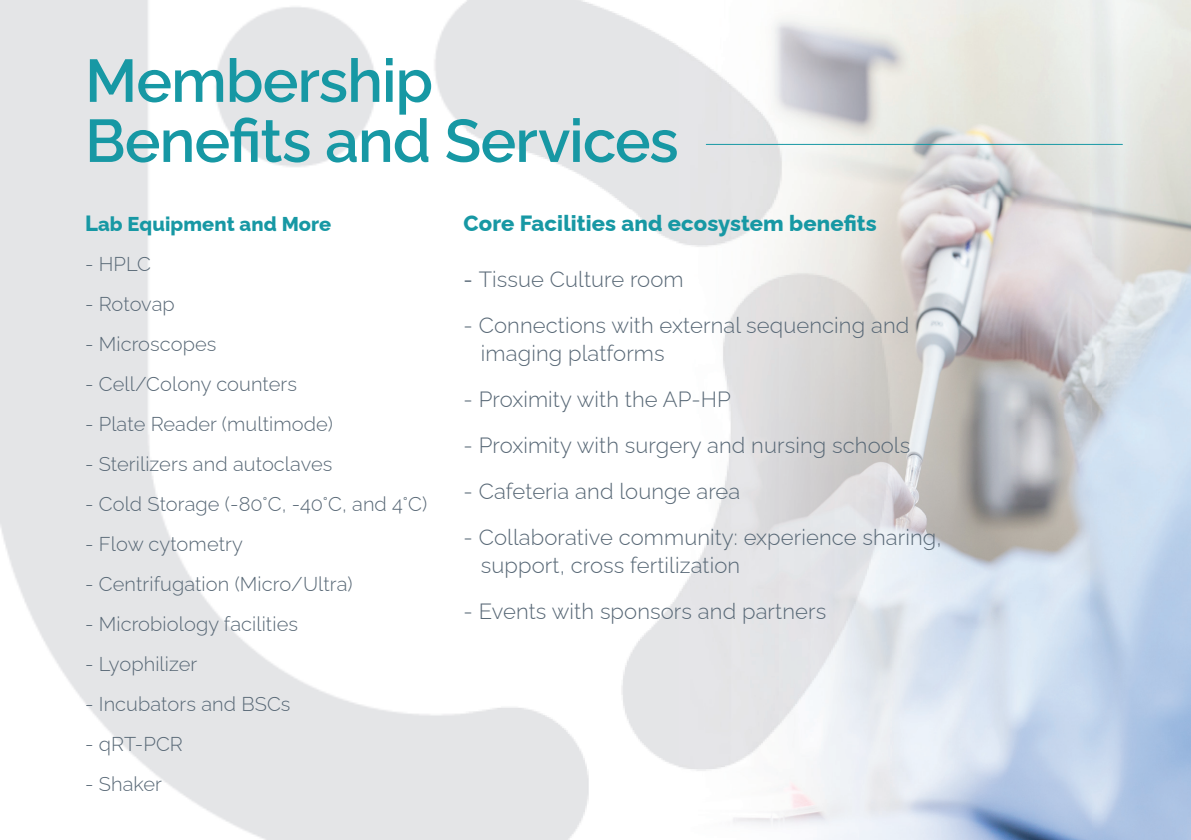
<style>
.page{position:relative;width:1191px;height:840px;background:#fff}
.page>*{position:absolute;margin:0;border:0;box-sizing:border-box;transform-origin:0 0}
.t1{font:600 60px/60px "Raleway";letter-spacing:-.015em;color:#1798a4}
.t2{font:300 22px/28px "Raleway";letter-spacing:.005em;color:#586876}
.t3{font:800 22px "Raleway";letter-spacing:.005em;color:#1798a4}
.t4{font:300 20px "Raleway";letter-spacing:.005em;color:#586876}
.t5{font:800 20px "Raleway";letter-spacing:.005em;color:#1798a4}
.s1{font-size:22px}
.s2{font-weight:400}
</style>
<div class="page">
<img style="left:0;top:0;width:1191px;height:839px">
<hr style="left:706px;top:144px;width:416px;height:1px;background:#1798a4">
<h1 class="t1" style="left:85px;top:44px;width:595px">Membership<br>Benefits and Services</h1>
<p class="t5" style="left:85px;top:207px;width:248px"><span class="s1">L</span>ab Equipment and More</p>
<p class="t4" style="left:85px;top:247px;width:67px">- HPLC</p>
<p class="t4" style="left:85px;top:287px;width:91px">- Rotovap</p>
<p class="t4" style="left:85px;top:327px;width:133px">- Microscopes</p>
<p class="t4" style="left:85px;top:367px;width:214px">- Cell/Colony counters</p>
<p class="t4" style="left:85px;top:407px;width:249px">- Plate Reader (multimode)</p>
<p class="t4" style="left:85px;top:447px;width:249px">- Sterilizers and autoclaves</p>
<p class="t4" style="left:85px;top:487px;width:343px">- Cold Storage (-80°C, -40°C, and 4°C)</p>
<p class="t4" style="left:85px;top:527px;width:159px">- Flow cytometry</p>
<p class="t4" style="left:85px;top:567px;width:269px">- Centrifugation (Micro/Ultra)</p>
<p class="t4" style="left:85px;top:607px;width:214px">- Microbiology facilities</p>
<p class="t4" style="left:85px;top:647px;width:114px">- Lyophilizer</p>
<p class="t4" style="left:85px;top:687px;width:207px">- Incubators and BSCs</p>
<p class="t4" style="left:85px;top:727px;width:99px">- qRT-PCR</p>
<p class="t4" style="left:85px;top:767px;width:79px">- Shaker</p>
<p class="t3" style="left:463px;top:205px;width:415px">Core Facilities and ecosystem benefits</p>
<p class="t2" style="left:463px;top:262px;width:221px"><span class="s2">-</span> Tissue Culture room</p>
<p class="t2" style="left:481px;top:308px;width:430px;text-indent:-17px">- Connections with external sequencing and imaging platforms</p>
<p class="t2" style="left:463px;top:382px;width:269px">- Proximity with the AP-HP</p>
<p class="t2" style="left:463px;top:428px;width:448px">- Proximity with surgery and nursing schools</p>
<p class="t2" style="left:463px;top:474px;width:278px">- Cafeteria and lounge area</p>
<p class="t2" style="left:481px;top:520px;width:462px;text-indent:-17px">- Collaborative community: experience sharing, support, cross fertilization</p>
<p class="t2" style="left:463px;top:594px;width:364px">- Events with sponsors and partners</p>
</div>
